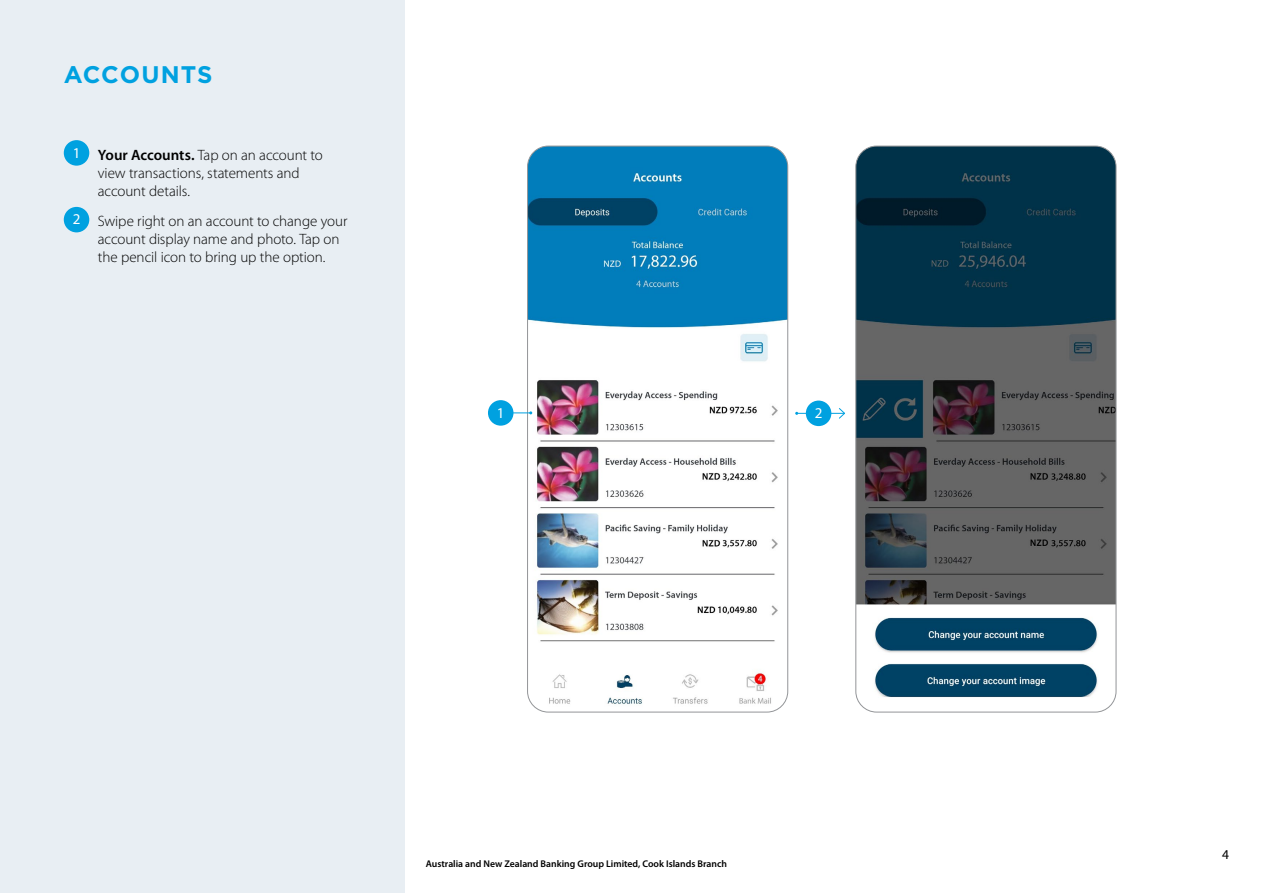
<style>
.page{position:relative;width:1263px;height:893px;background:#fff}
.page>*{position:absolute;margin:0;border:0;box-sizing:border-box;transform-origin:0 0}
._15_Broch_Head_1_A4{font:700 24px "Gotham";letter-spacing:.035em;color:#00a1e0}
.Body_10_12{font:300 15px/18px "Myriad Pro";letter-spacing:-.005em;color:#000}
.Body_10_12-2{font:15px "Myriad Pro";color:#fff}
.t1{font:13.5px "Myriad Pro";color:#000}
.t2{font:600 9.75px "Myriad Pro";color:#000}
.s1{font-weight:600}
</style>
<div class="page">
<div style="left:0;top:0;width:404px;height:893px;background:#e8eef3"></div>
<div style="left:64px;top:140px;width:25px;height:26px;background:#00a1e0;border-radius:50%"></div>
<div style="left:64px;top:207px;width:25px;height:25px;background:#00a1e0;border-radius:50%"></div>
<img style="left:527px;top:146px;width:261px;height:564px">
<div style="left:527px;top:146px;width:261px;height:566px;border:1px solid #939598;border-radius:21px"></div>
<svg style="left:513px;top:411px;width:19px;height:3px"></svg>
<div style="left:488px;top:400px;width:25px;height:26px;background:#00a1e0;border-radius:50%"></div>
<hr style="left:797px;top:413px;width:47px;height:1px;background:#00a1e0">
<svg style="left:838px;top:408px;width:7px;height:11px"></svg>
<div style="left:806px;top:401px;width:25px;height:25px;background:#00a1e0;border-radius:50%"></div>
<img style="left:857px;top:146px;width:259px;height:564px">
<div style="left:855px;top:146px;width:261px;height:566px;border:1px solid #939598;border-radius:21px"></div>
<p class="_15_Broch_Head_1_A4" style="left:64px;top:59px;width:150px">ACCOUNTS</p>
<p class="Body_10_12-2" style="left:73px;top:143px;width:9px">1</p>
<p class="Body_10_12" style="left:98px;top:145px;width:226px"><span class="s1">Your Accounts.</span> Tap on an account to view transactions, statements and account details.</p>
<p class="Body_10_12-2" style="left:73px;top:210px;width:9px">2</p>
<p class="Body_10_12" style="left:98px;top:212px;width:251px">Swipe right on an account to change your account display name and photo. Tap on the pencil icon to bring up the option.</p>
<p class="Body_10_12-2" style="left:497px;top:403px;width:9px">1</p>
<p class="Body_10_12-2" style="left:815px;top:404px;width:9px">2</p>
<p class="t2" style="left:426px;top:858px;width:303px">Australia and New Zealand Banking Group Limited, Cook Islands Branch</p>
<p class="t1" style="left:1222px;top:846px;width:8px">4</p>
</div>
